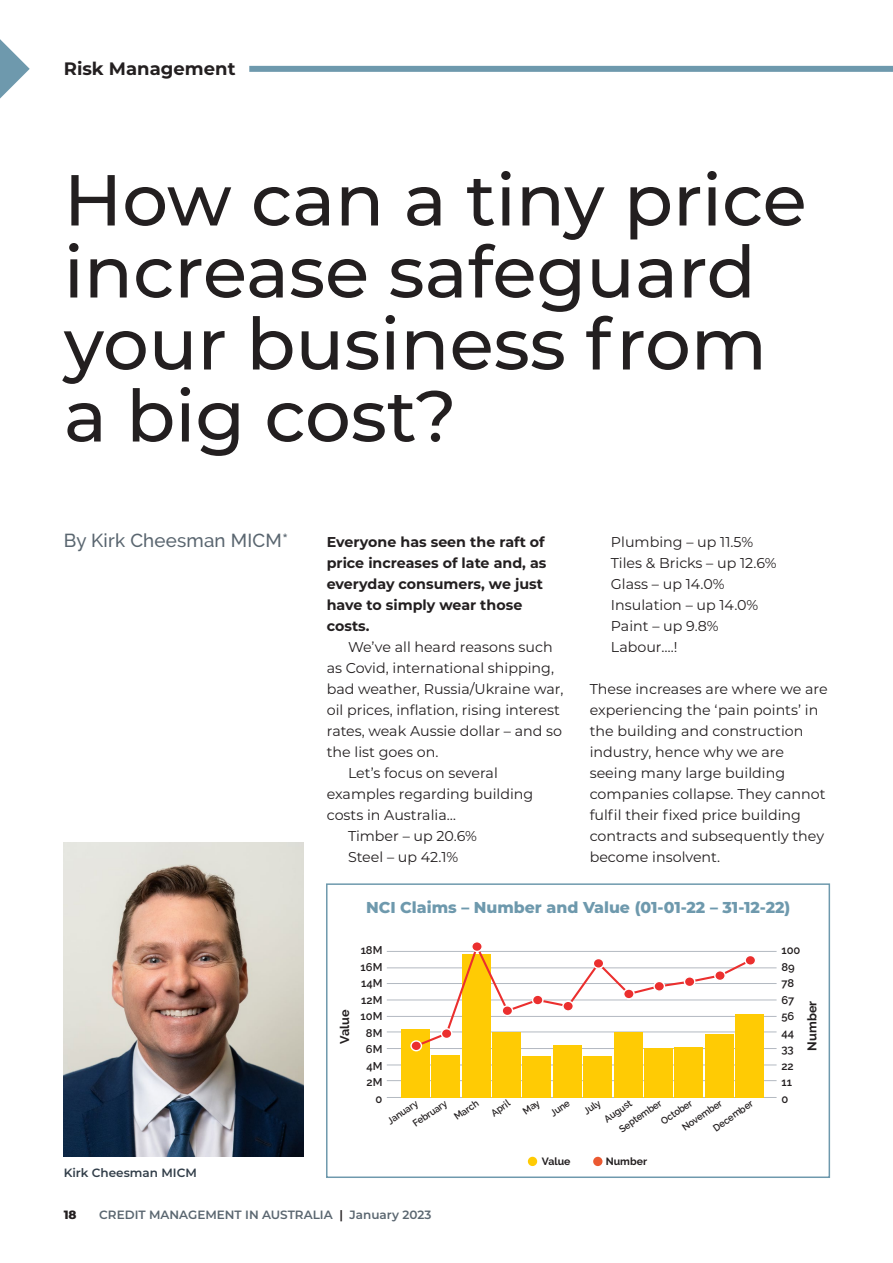
<style>
.page{position:relative;width:893px;height:1263px;background:#fff}
.page>*{position:absolute;margin:0;border:0;box-sizing:border-box;transform-origin:0 0}
._0-Headline{font:500 72px/72px "Montserrat";color:#231f20}
._0-Standfirst{font:500 18.75px "Raleway";letter-spacing:.01em;color:#5a6670}
.t1{font:700 18px "Montserrat";color:#231f20}
._0-Sub_head{font:800 15.75px "Montserrat";color:#6e99ad}
._0-Body_text{font:14.25px/21px "Montserrat";color:#231f20}
._0-Body_text_-_no_in{font:14.25px/21px "Montserrat";color:#231f20}
._0-Body_text_-_first{font:700 14.25px/21px "Montserrat";color:#231f20}
.t2{font:700 12.6px "Raleway";color:#231f20}
.t3{font:600 12px "Montserrat";color:#5a6670}
._0-Caption{font:600 12px "Montserrat";color:#323e49}
.t4{font:800 12px "Montserrat";color:#231f20}
.t5{font:600 11.25px/16.5px "Raleway";color:#231f20;text-align:right}
.t6{font:700 10.5px "Raleway";color:#231f20}
.t7{font:600 9.75px/18.1px "Raleway";color:#231f20;scale:.95 1}
.s1{color:#231f20}
</style>
<div class="page">
<div style="left:249px;top:66px;width:644px;height:6px;background:#6e99ad"></div>
<svg style="left:0;top:39px;width:30px;height:60px"></svg>
<hr style="left:387px;top:1097px;width:390px;height:1px;background:#b3b9c1">
<hr style="left:387px;top:1080px;width:390px;height:1px;background:#b3b9c1">
<hr style="left:387px;top:1065px;width:390px;height:1px;background:#b3b9c1">
<hr style="left:387px;top:1048px;width:390px;height:1px;background:#b3b9c1">
<hr style="left:387px;top:1032px;width:390px;height:1px;background:#b3b9c1">
<hr style="left:387px;top:1016px;width:390px;height:1px;background:#b3b9c1">
<hr style="left:387px;top:1000px;width:390px;height:1px;background:#b3b9c1">
<hr style="left:387px;top:983px;width:390px;height:1px;background:#b3b9c1">
<hr style="left:387px;top:967px;width:390px;height:1px;background:#b3b9c1">
<hr style="left:387px;top:951px;width:390px;height:1px;background:#b3b9c1">
<div style="left:401px;top:1029px;width:29px;height:68px;background:#ffcb04"></div>
<div style="left:431px;top:1055px;width:29px;height:42px;background:#ffcb04"></div>
<div style="left:462px;top:954px;width:29px;height:143px;background:#ffcb04"></div>
<div style="left:492px;top:1031px;width:29px;height:66px;background:#ffcb04"></div>
<div style="left:523px;top:1056px;width:28px;height:41px;background:#ffcb04"></div>
<div style="left:553px;top:1044px;width:29px;height:53px;background:#ffcb04"></div>
<div style="left:583px;top:1056px;width:29px;height:41px;background:#ffcb04"></div>
<div style="left:614px;top:1031px;width:28px;height:66px;background:#ffcb04"></div>
<div style="left:644px;top:1048px;width:29px;height:49px;background:#ffcb04"></div>
<div style="left:674px;top:1047px;width:29px;height:50px;background:#ffcb04"></div>
<div style="left:705px;top:1034px;width:29px;height:63px;background:#ffcb04"></div>
<div style="left:735px;top:1014px;width:29px;height:83px;background:#ffcb04"></div>
<svg style="left:413px;top:951px;width:340px;height:97px"></svg>
<svg style="left:411px;top:1041px;width:10px;height:10px"></svg>
<div style="left:410px;top:1040px;width:12px;height:11px;border:1px solid #fff;border-radius:50%"></div>
<div style="left:441px;top:1029px;width:11px;height:9px;background:#eb2f2e;border-radius:50%"></div>
<div style="left:441px;top:1028px;width:11px;height:11px;border:1px solid #fff;border-radius:50%"></div>
<svg style="left:472px;top:942px;width:10px;height:9px"></svg>
<div style="left:471px;top:941px;width:12px;height:11px;border:1px solid #fff;border-radius:50%"></div>
<svg style="left:502px;top:1006px;width:11px;height:9px"></svg>
<div style="left:501px;top:1005px;width:12px;height:11px;border:1px solid #fff;border-radius:50%"></div>
<svg style="left:533px;top:995px;width:10px;height:10px"></svg>
<div style="left:532px;top:994px;width:12px;height:11px;border:1px solid #fff;border-radius:50%"></div>
<svg style="left:563px;top:1001px;width:10px;height:10px"></svg>
<div style="left:562px;top:1000px;width:12px;height:12px;border:1px solid #fff;border-radius:50%"></div>
<div style="left:593px;top:958px;width:11px;height:10px;background:#eb2f2e;border-radius:50%"></div>
<div style="left:593px;top:958px;width:11px;height:11px;border:1px solid #fff;border-radius:50%"></div>
<svg style="left:624px;top:989px;width:10px;height:10px"></svg>
<div style="left:623px;top:988px;width:12px;height:11px;border:1px solid #fff;border-radius:50%"></div>
<svg style="left:654px;top:981px;width:10px;height:10px"></svg>
<div style="left:653px;top:981px;width:12px;height:11px;border:1px solid #fff;border-radius:50%"></div>
<div style="left:684px;top:977px;width:11px;height:9px;background:#eb2f2e;border-radius:50%"></div>
<div style="left:684px;top:976px;width:11px;height:11px;border:1px solid #fff;border-radius:50%"></div>
<svg style="left:715px;top:971px;width:10px;height:9px"></svg>
<div style="left:714px;top:970px;width:12px;height:11px;border:1px solid #fff;border-radius:50%"></div>
<svg style="left:745px;top:955px;width:10px;height:10px"></svg>
<div style="left:744px;top:955px;width:12px;height:11px;border:1px solid #fff;border-radius:50%"></div>
<div style="left:528px;top:1157px;width:9px;height:9px;background:#ffcb04;border-radius:50%"></div>
<div style="left:593px;top:1157px;width:9px;height:9px;background:#eb5931;border-radius:50%"></div>
<div style="left:326px;top:883px;width:504px;height:295px;border:2px solid #6e99ad"></div>
<img style="left:64px;top:843px;width:239px;height:313px">
<p class="t1" style="left:64px;top:55px;width:173px">Risk Management</p>
<p class="_0-Headline" style="left:64px;top:161px;width:744px">How can a tiny price increase safeguard your business from a big cost?</p>
<p class="_0-Standfirst" style="left:64px;top:530px;width:226px">By Kirk Cheesman MICM*</p>
<p class="_0-Caption" style="left:64px;top:1165px;width:135px">Kirk Cheesman MICM</p>
<p class="_0-Body_text_-_first" style="left:327px;top:531px;width:221px">Everyone has seen the raft of price increases of late and, as everyday consumers, we just have to simply wear those costs.</p>
<p class="_0-Body_text" style="left:327px;top:636px;width:238px;text-indent:21px">We’ve all heard reasons such as Covid, international shipping, bad weather, Russia/Ukraine war, oil prices, inflation, rising interest rates, weak Aussie dollar – and so the list goes on.</p>
<p class="_0-Body_text" style="left:327px;top:762px;width:208px;text-indent:21px">Let’s focus on several examples regarding building costs in Australia…</p>
<p class="_0-Body_text" style="left:348px;top:825px;width:130px">Timber – up 20.6%</p>
<p class="_0-Body_text" style="left:348px;top:846px;width:112px">Steel – up 42.1%</p>
<p class="_0-Body_text" style="left:611px;top:531px;width:144px">Plumbing – up 11.5%</p>
<p class="_0-Body_text" style="left:611px;top:552px;width:167px">Tiles &amp; Bricks – up 12.6%</p>
<p class="_0-Body_text" style="left:611px;top:573px;width:115px">Glass – up 14.0%</p>
<p class="_0-Body_text" style="left:611px;top:594px;width:149px">Insulation – up 14.0%</p>
<p class="_0-Body_text" style="left:611px;top:615px;width:109px">Paint – up 9.8%</p>
<p class="_0-Body_text" style="left:611px;top:636px;width:68px">Labour….!</p>
<p class="_0-Body_text_-_no_in" style="left:590px;top:678px;width:240px">These increases are where we are experiencing the ‘pain points’ in the building and construction industry, hence why we are seeing many large building companies collapse. They cannot fulfil their fixed price building contracts and subsequently they become insolvent.</p>
<p class="_0-Sub_head" style="left:366px;top:895px;width:426px">NCI Claims – Number and Value (01-01-22 – 31-12-22)</p>
<p class="t5" style="left:361px;top:942px;width:23px">18M<br>16M<br>14M<br>12M<br>10M<br>8M<br>6M<br>4M<br>2M<br>0</p>
<p class="t5" style="left:781px;top:942px;width:21px;text-align:left">100<br>89<br>78<br>67<br>56<br>44<br>33<br>22<br>11<br>0</p>
<p class="t2" style="left:337px;top:1044px;width:36px;rotate:-90deg">Value</p>
<p class="t2" style="left:805px;top:1050px;width:51px;rotate:-90deg">Number</p>
<p class="t7" style="left:487px;top:1106px;width:23px;rotate:-35deg">April</p>
<p class="t7" style="left:546px;top:1107px;width:24px;rotate:-35deg">June</p>
<p class="t7" style="left:580px;top:1105px;width:20px;rotate:-35deg">July</p>
<p class="t7" style="left:600px;top:1112px;width:35px;rotate:-35deg">August</p>
<p class="t7" style="left:450px;top:1110px;width:30px;rotate:-35deg">March</p>
<p class="t7" style="left:615px;top:1123px;width:53px;rotate:-35deg">September</p>
<p class="t7" style="left:657px;top:1115px;width:39px;rotate:-35deg">October</p>
<p class="t7" style="left:698px;top:1106px;width:50px;text-indent:-25px;rotate:-35deg">November<br>December</p>
<p class="t7" style="left:383px;top:1114px;width:38px;rotate:-35deg">January</p>
<p class="t7" style="left:409px;top:1117px;width:43px;rotate:-35deg">February</p>
<p class="t6" style="left:542px;top:1155px;width:30px">Value</p>
<p class="t6" style="left:606px;top:1155px;width:43px">Number</p>
<p class="t4" style="left:64px;top:1206px;width:14px">18</p>
<p class="t3" style="left:99px;top:1207px;width:334px">CREDIT MANAGEMENT IN AUSTRALIA <span class="s1">|</span> January 2023</p>
</div>
